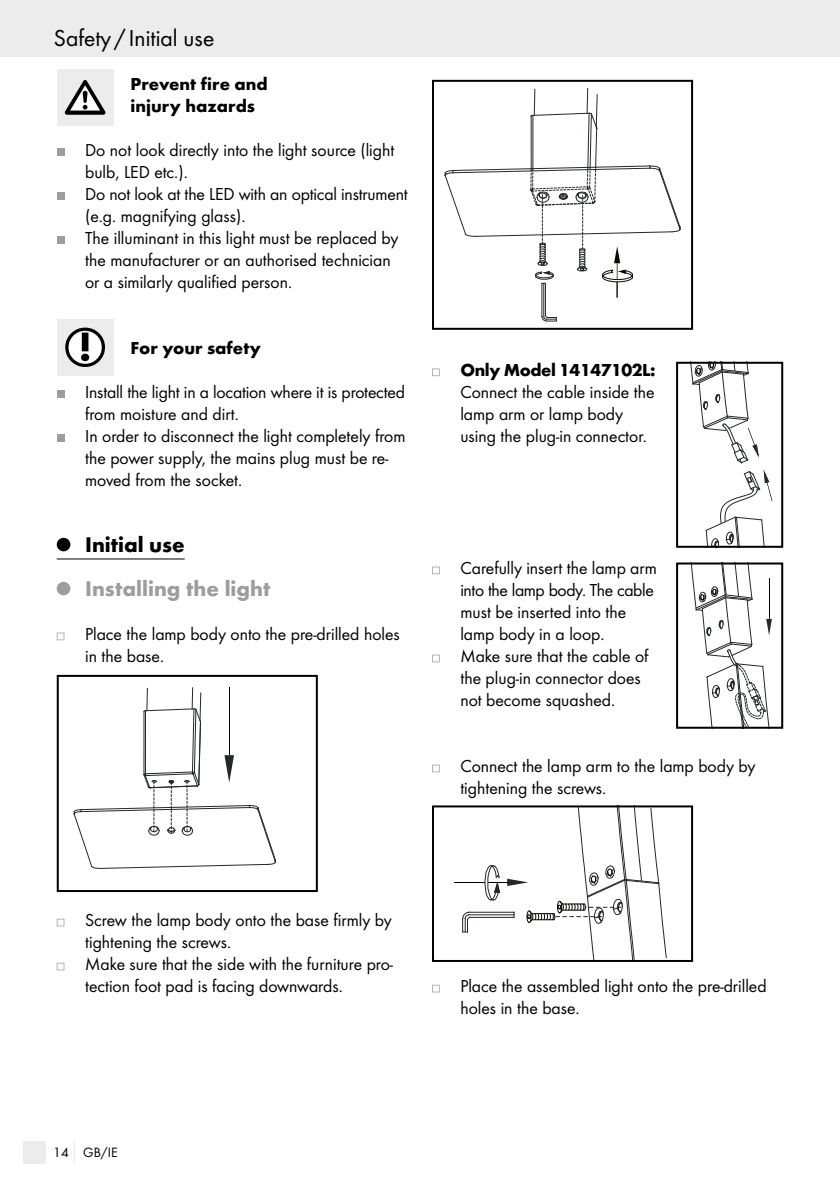
<style>
.page{position:relative;width:840px;height:1191px;background:#fff}
.page>*{position:absolute;margin:0;border:0;box-sizing:border-box;transform-origin:0 0}
.t1{font:24px "Futura Boo";color:#000}
.t2{font:700 22px "Futura";color:#9c9d9d}
.t3{font:700 22px "Futura";color:#000}
.t4{font:18px/22px "Futura Boo";color:#000}
.t5{font:700 18px/22px "Futura";color:#000}
.t6{font:700 18px "Futura";letter-spacing:-.025em;color:#000}
.t7{font:14px "Futura Boo";color:#000}
</style>
<div class="page">
<div style="left:0;top:0;width:839px;height:57px;background:#ececec"></div>
<div style="left:23px;top:1140px;width:22px;height:23px;background:#ececec"></div>
<svg style="left:74px;top:1141px;width:1px;height:22px"></svg>
<hr style="left:57px;top:558px;width:128px;height:1px;background:#000">
<div style="left:57px;top:69px;width:56px;height:56px;background:#ececec"></div>
<svg style="left:65px;top:80px;width:40px;height:35px"></svg>
<div style="left:57px;top:148px;width:7px;height:8px;background:#9c9d9d"></div>
<div style="left:57px;top:192px;width:7px;height:8px;background:#9c9d9d"></div>
<div style="left:57px;top:236px;width:7px;height:8px;background:#9c9d9d"></div>
<div style="left:57px;top:319px;width:56px;height:56px;background:#ececec"></div>
<svg style="left:65px;top:327px;width:40px;height:40px"></svg>
<div style="left:57px;top:390px;width:7px;height:8px;background:#9c9d9d"></div>
<div style="left:57px;top:434px;width:7px;height:8px;background:#9c9d9d"></div>
<div style="left:57px;top:538px;width:13px;height:13px;background:#000;border-radius:50%"></div>
<div style="left:57px;top:582px;width:13px;height:13px;background:#9c9d9d;border-radius:50%"></div>
<svg style="left:57px;top:632px;width:7px;height:8px"></svg>
<svg style="left:56px;top:674px;width:262px;height:218px"></svg>
<svg style="left:57px;top:918px;width:7px;height:8px"></svg>
<svg style="left:57px;top:962px;width:7px;height:8px"></svg>
<svg style="left:432px;top:79px;width:261px;height:251px"></svg>
<svg style="left:432px;top:368px;width:7px;height:8px"></svg>
<svg style="left:676px;top:361px;width:107px;height:188px"></svg>
<svg style="left:432px;top:566px;width:7px;height:8px"></svg>
<svg style="left:676px;top:562px;width:107px;height:167px"></svg>
<svg style="left:432px;top:654px;width:7px;height:8px"></svg>
<svg style="left:432px;top:764px;width:7px;height:8px"></svg>
<svg style="left:432px;top:805px;width:261px;height:157px"></svg>
<svg style="left:432px;top:984px;width:7px;height:8px"></svg>
<h1 class="t1" style="left:54px;top:24px;width:162px">Safety / Initial use</h1>
<p class="t5" style="left:130px;top:73px;width:139px">Prevent fire and injury hazards</p>
<p class="t4" style="left:85px;top:139px;width:324px">Do not look directly into the light source (light bulb, LED etc.).<br>Do not look at the LED with an optical instrument (e.g. magnifying glass).<br>The illuminant in this light must be replaced by the manufacturer or an authorised technician or a similarly qualified person.</p>
<p class="t5" style="left:130px;top:337px;width:132px">For your safety</p>
<p class="t4" style="left:85px;top:381px;width:322px">Install the light in a location where it is protected from moisture and dirt.<br>In order to disconnect the light completely from the power supply, the mains plug must be re&shy;moved from the socket.</p>
<p class="t3" style="left:85px;top:531px;width:101px">Initial use</p>
<p class="t2" style="left:85px;top:575px;width:186px">Installing the light</p>
<p class="t4" style="left:85px;top:623px;width:316px">Place the lamp body onto the pre-drilled holes in the base.</p>
<p class="t4" style="left:85px;top:909px;width:309px">Screw the lamp body onto the base firmly by tightening the screws.<br>Make sure that the side with the furniture pro&shy;tection foot pad is facing downwards.</p>
<p class="t7" style="left:53px;top:1144px;width:66px">14 GB/IE</p>
<p class="t6" style="left:460px;top:359px;width:197px">Only Model 14147102L:</p>
<p class="t4" style="left:460px;top:381px;width:196px">Connect the cable inside the lamp arm or lamp body using the plug-in connector.</p>
<p class="t4" style="left:460px;top:557px;width:198px">Carefully insert the lamp arm into the lamp body. The cable must be inserted into the lamp body in a loop.<br>Make sure that the cable of the plug-in connector does not become squashed.</p>
<p class="t4" style="left:460px;top:755px;width:296px">Connect the lamp arm to the lamp body by tightening the screws.</p>
<p class="t4" style="left:460px;top:975px;width:307px">Place the assembled light onto the pre-drilled holes in the base.</p>
</div>
